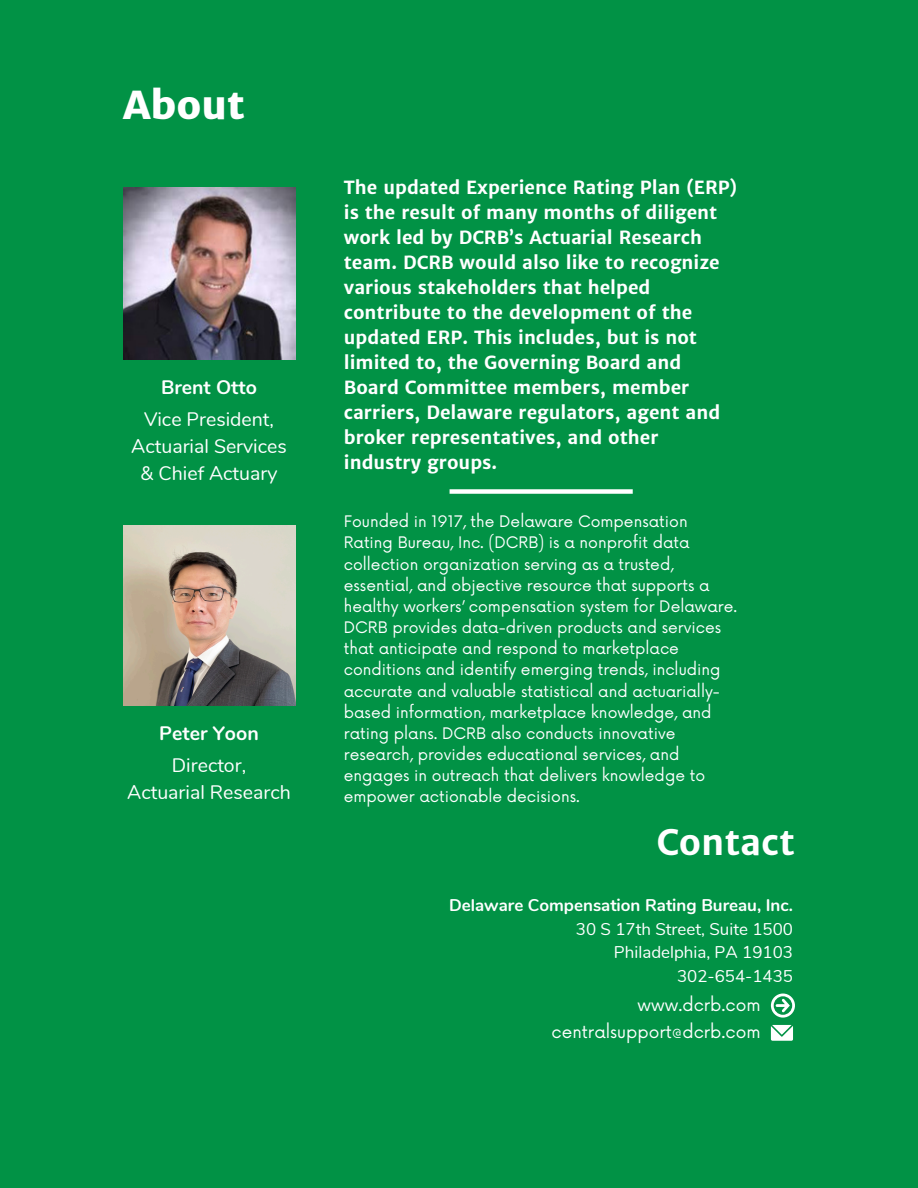
<style>
.page{position:relative;width:918px;height:1188px;background:#019245}
.page>*{position:absolute;margin:0;border:0;box-sizing:border-box;transform-origin:0 0}
.t1{font:800 38.55px "Merriweather Sans";color:#fff}
.t2{font:700 35.25px "Merriweather Sans";color:#fff}
.t3{font:19.5px/27px "Nunito";color:#fff;text-align:center}
.t4{font:700 19.5px "Nunito";color:#fff}
.t5{font:700 18.15px/24.9px "Merriweather Sans";color:#fff}
.t6{font:16.95px "Nunito";color:#fff}
.t7{font:700 16.95px "Nunito";color:#fff}
.t8{font:16.95px "Now";color:#fff}
.t9{font:15.45px/21.1px "Now";color:#fff}
</style>
<div class="page">
<svg style="left:771px;top:994px;width:24px;height:24px"></svg>
<svg style="left:771px;top:1025px;width:22px;height:16px"></svg>
<img style="left:123px;top:526px;width:172px;height:180px">
<img style="left:123px;top:187px;width:172px;height:173px">
<div style="left:450px;top:489px;width:183px;height:5px;background:#fff"></div>
<p class="t1" style="left:123px;top:81px;width:123px">About</p>
<p class="t4" style="left:161px;top:374px;width:97px">Brent Otto</p>
<p class="t3" style="left:131px;top:406px;width:157px">Vice President,<br>Actuarial Services &amp; Chief Actuary</p>
<p class="t4" style="left:159px;top:720px;width:101px">Peter Yoon</p>
<p class="t3" style="left:127px;top:752px;width:165px">Director,<br>Actuarial Research</p>
<h2 class="t5" style="left:344px;top:175px;width:395px">The updated Experience Rating Plan (ERP) is the result of many months of diligent work led by DCRB’s Actuarial Research team. DCRB would also like to recognize various stakeholders that helped contribute to the development of the updated ERP. This includes, but is not limited to, the Governing Board and Board Committee members, member carriers, Delaware regulators, agent and broker representatives, and other industry groups.</h2>
<p class="t9" style="left:344px;top:512px;width:395px">Founded in 1917, the Delaware Compensation Rating Bureau, Inc. (DCRB) is a nonprofit data collection organization serving as a trusted, essential, and objective resource that supports a healthy workers’ compensation system for Delaware.<br>DCRB provides data-driven products and services that anticipate and respond to marketplace conditions and identify emerging trends, including accurate and valuable statistical and actuarially&shy;based information, marketplace knowledge, and rating plans. DCRB also conducts innovative research, provides educational services, and engages in outreach that delivers knowledge to empower actionable decisions.</p>
<h3 class="t2" style="left:656px;top:821px;width:140px">Contact</h3>
<h2 class="t7" style="left:449px;top:894px;width:345px">Delaware Compensation Rating Bureau, Inc.</h2>
<p class="t6" style="left:576px;top:918px;width:219px">30 S 17th Street, Suite 1500</p>
<h1 class="t6" style="left:614px;top:941px;width:181px">Philadelphia, PA 19103</h1>
<p class="t6" style="left:677px;top:965px;width:117px">302-654-1435</p>
<h1 class="t8" style="left:638px;top:995px;width:124px">www.dcrb.com</h1>
<p class="t8" style="left:552px;top:1022px;width:210px">centralsupport@dcrb.com</p>
</div>
